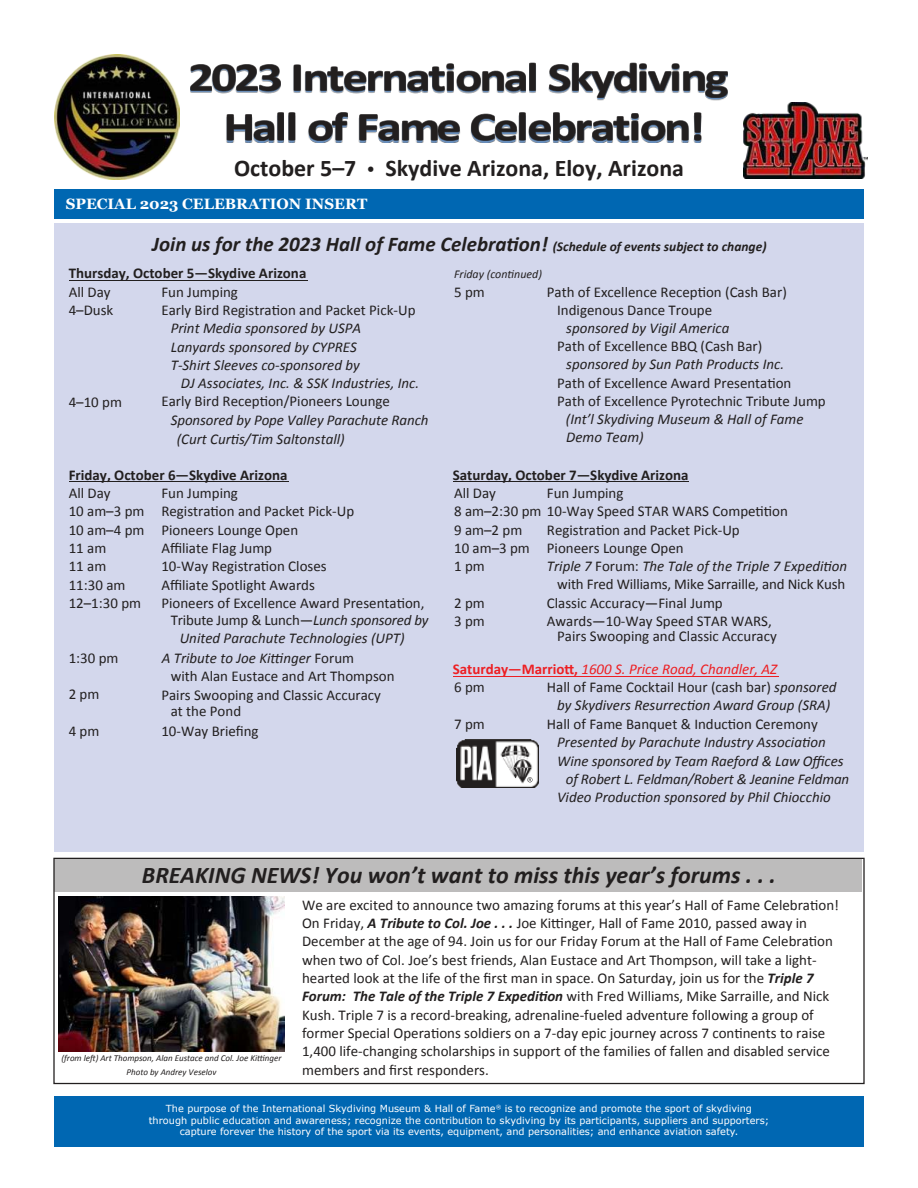
<style>
.page{position:relative;width:918px;height:1188px;background:#fff}
.page>*{position:absolute;margin:0;border:0;box-sizing:border-box;transform-origin:0 0}
.t1{font:italic 700 24px "Calibri";color:#221f1f}
.t2{font:700 24px "Calibri";color:#221f1f}
.t3{font:italic 700 21px "Calibri";color:#221f1f}
.t4{font:15px/18.3px "Calibri";color:#221f1f}
.t5{font:italic 15px/18px "Calibri";color:#221f1f}
.t6{font:700 15px "Calibri";color:#221f1f}
.t7{font:italic 15px/18.3px "Calibri";color:#ed1f23}
.t8{font:700 15px "Georgia";color:#fff}
.t9{font:italic 12px "Calibri";color:#221f1f}
.t10{font:9.75px/11.7px "Verdana";color:#fff;text-align:center}
.t11{font:italic 9px/14.4px "Calibri";color:#221f1f;text-align:center}
.s1{font-size:15px}
.s2{font-size:13.5px}
.s3{font-style:italic}
.s4{font-style:normal}
.s5{font-weight:700;font-style:normal}
.s6{font-style:normal;color:#221f1f}
.s7{font-weight:700;font-style:italic}
</style>
<div class="page">
<div style="left:54px;top:1096px;width:810px;height:51px;background:#0067b2"></div>
<div style="left:54px;top:224px;width:810px;height:628px;background:#d3d7ec"></div>
<img style="left:190px;top:65px;width:535px;height:77px">
<svg style="left:190px;top:64px;width:91px;height:27px"></svg>
<svg style="left:294px;top:63px;width:242px;height:28px"></svg>
<svg style="left:549px;top:63px;width:179px;height:35px"></svg>
<svg style="left:227px;top:112px;width:68px;height:29px"></svg>
<svg style="left:309px;top:112px;width:39px;height:29px"></svg>
<svg style="left:359px;top:114px;width:101px;height:27px"></svg>
<svg style="left:471px;top:112px;width:217px;height:29px"></svg>
<svg style="left:694px;top:113px;width:7px;height:28px"></svg>
<hr style="left:69px;top:280px;width:238px;height:1px;background:#221f1f">
<hr style="left:69px;top:481px;width:220px;height:1px;background:#221f1f">
<hr style="left:453px;top:481px;width:235px;height:1px;background:#221f1f">
<hr style="left:453px;top:676px;width:325px;height:1px;background:#ed1f23">
<div style="left:55px;top:858px;width:807px;height:34px;background:#bdbcbc"></div>
<div style="left:54px;top:189px;width:810px;height:30px;background:#0067b2"></div>
<div style="left:53px;top:858px;width:812px;height:226px;border:1px solid #221f1f"></div>
<img style="left:54px;top:54px;width:125px;height:125px">
<img style="left:456px;top:740px;width:82px;height:48px">
<svg style="left:527px;top:777px;width:5px;height:5px"></svg>
<img style="left:58px;top:897px;width:227px;height:155px">
<img style="left:743px;top:102px;width:125px;height:76px">
<h1 class="t2" style="left:234px;top:160px;width:452px">October 5–7 <span class="s1">ï</span> Skydive Arizona, Eloy, Arizona</h1>
<p class="t8" style="left:66px;top:198px;width:303px">SPECIAL 2023 CELEBRATION INSERT</p>
<h2 class="t3" style="left:152px;top:231px;width:616px">Join us for the 2023 Hall of Fame Celebration! <span class="s2">(Schedule of events subject to change)</span></h2>
<p class="t6" style="left:69px;top:268px;width:239px">Thursday, October 5—Skydive Arizona</p>
<p class="t4" style="left:69px;top:284px;width:43px">All Day</p>
<p class="t4" style="left:161px;top:284px;width:78px">Fun Jumping</p>
<p class="t4" style="left:547px;top:282px;width:241px">Path of Excellence Reception (Cash Bar)</p>
<p class="t4" style="left:69px;top:300px;width:46px">4–Dusk</p>
<p class="t4" style="left:161px;top:300px;width:256px">Early Bird Registration and Packet Pick-Up</p>
<p class="t5" style="left:171px;top:320px;width:192px">Print Media sponsored by USPA</p>
<p class="t5" style="left:171px;top:339px;width:188px">Lanyards sponsored by CYPRES</p>
<p class="t5" style="left:171px;top:357px;width:191px">T-Shirt Sleeves co-sponsored by</p>
<p class="t5" style="left:181px;top:375px;width:240px">DJ Associates, Inc. &amp; SSK Industries, Inc.</p>
<p class="t9" style="left:454px;top:267px;width:89px">Friday (continued)</p>
<p class="t4" style="left:454px;top:284px;width:32px">5 pm</p>
<p class="t4" style="left:557px;top:300px;width:156px">Indigenous Dance Troupe</p>
<p class="t5" style="left:566px;top:318px;width:165px">sponsored by Vigil America</p>
<p class="t4" style="left:557px;top:336px;width:207px">Path of Excellence BBQ (Cash Bar)</p>
<p class="t5" style="left:566px;top:356px;width:220px">sponsored by Sun Path Products Inc.</p>
<p class="t4" style="left:557px;top:391px;width:270px">Path of Excellence Pyrotechnic Tribute Jump</p>
<p class="t5" style="left:566px;top:409px;width:239px">(Int’l Skydiving Museum &amp; Hall of Fame<br>Demo Team)</p>
<p class="t6" style="left:453px;top:470px;width:237px">Saturday, October 7—Skydive Arizona</p>
<p class="t4" style="left:454px;top:503px;width:335px">8 am–2:30 pm 10-Way Speed STAR WARS Competition</p>
<p class="t4" style="left:557px;top:373px;width:236px">Path of Excellence Award Presentation</p>
<p class="t4" style="left:161px;top:392px;width:230px">Early Bird Reception/Pioneers Lounge</p>
<p class="t4" style="left:69px;top:394px;width:55px">4–10 pm</p>
<p class="t5" style="left:171px;top:412px;width:259px">Sponsored by Pope Valley Parachute Ranch</p>
<p class="t5" style="left:177px;top:429px;width:169px">(Curt Curtis/Tim Saltonstall)</p>
<p class="t6" style="left:69px;top:470px;width:220px">Friday, October 6—Skydive Arizona</p>
<p class="t4" style="left:69px;top:485px;width:43px">All Day</p>
<p class="t4" style="left:161px;top:485px;width:78px">Fun Jumping</p>
<p class="t4" style="left:454px;top:485px;width:43px">All Day</p>
<p class="t4" style="left:547px;top:485px;width:78px">Fun Jumping</p>
<p class="t4" style="left:69px;top:503px;width:287px">10 am–3 pm Registration and Packet Pick-Up<br>10 am–4 pm Pioneers Lounge Open</p>
<p class="t4" style="left:454px;top:522px;width:70px">9 am–2 pm</p>
<p class="t4" style="left:547px;top:520px;width:194px">Registration and Packet Pick-Up</p>
<p class="t4" style="left:69px;top:540px;width:39px">11 am</p>
<p class="t4" style="left:161px;top:538px;width:112px">Affiliate Flag Jump</p>
<p class="t4" style="left:454px;top:540px;width:231px">10 am–3 pm Pioneers Lounge Open</p>
<p class="t4" style="left:69px;top:559px;width:39px">11 am</p>
<p class="t4" style="left:161px;top:556px;width:167px">10-Way Registration Closes</p>
<p class="t4" style="left:69px;top:577px;width:58px">11:30 am</p>
<p class="t4" style="left:161px;top:575px;width:265px">Affiliate Spotlight Awards<br>Pioneers of Excellence Award Presentation,</p>
<p class="t4" style="left:547px;top:557px;width:302px;text-align:center"><span class="s3">Triple 7</span> Forum: <span class="s3">The Tale of the Triple 7 Expedition </span>with Fred Williams, Mike Sarraille, and Nick Kush</p>
<p class="t4" style="left:454px;top:559px;width:32px">1 pm</p>
<p class="t4" style="left:454px;top:595px;width:32px">2 pm</p>
<p class="t4" style="left:547px;top:593px;width:177px">Classic Accuracy—Final Jump</p>
<p class="t4" style="left:454px;top:613px;width:32px">3 pm</p>
<p class="t4" style="left:557px;top:613px;width:221px;line-height:15.5px;text-indent:-10px">Awards—10-Way Speed STAR WARS,<br>Pairs Swooping and Classic Accuracy</p>
<p class="t4" style="left:69px;top:595px;width:74px">12–1:30 pm</p>
<p class="t5" style="left:180px;top:612px;width:250px;text-indent:-9px"><span class="s4">Tribute Jump &amp; Lunch—</span>Lunch sponsored by<br>United Parachute Technologies (UPT)</p>
<p class="t4" style="left:69px;top:650px;width:51px">1:30 pm</p>
<p class="t5" style="left:162px;top:648px;width:194px">A Tribute to Joe Kittinger <span class="s4">Forum</span></p>
<p class="t4" style="left:171px;top:666px;width:225px">with Alan Eustace and Art Thompson</p>
<p class="t4" style="left:69px;top:686px;width:32px">2 pm</p>
<p class="t4" style="left:171px;top:686px;width:212px;line-height:16.2px;text-indent:-9px">Pairs Swooping and Classic Accuracy at the Pond</p>
<p class="t4" style="left:69px;top:723px;width:32px">4 pm</p>
<p class="t4" style="left:161px;top:721px;width:99px">10-Way Briefing</p>
<p class="t7" style="left:453px;top:661px;width:326px"><span class="s5">Saturday—Marriott,</span> 1600 S. Price Road, Chandler, AZ<br><span class="s6">6 pm</span></p>
<p class="t5" style="left:547px;top:680px;width:291px;text-align:center"><span class="s4">Hall of Fame Cocktail Hour (cash bar)</span> sponsored by Skydivers Resurrection Award Group (SRA)</p>
<p class="t4" style="left:454px;top:716px;width:32px">7 pm</p>
<p class="t4" style="left:547px;top:714px;width:272px">Hall of Fame Banquet &amp; Induction Ceremony</p>
<p class="t5" style="left:557px;top:733px;width:270px">Presented by Parachute Industry Association</p>
<p class="t5" style="left:557px;top:751px;width:288px">Wine sponsored by Team Raeford &amp; Law Offices</p>
<p class="t5" style="left:566px;top:769px;width:285px">of Robert L. Feldman/Robert &amp; Jeanine Feldman</p>
<p class="t5" style="left:557px;top:787px;width:275px">Video Production sponsored by Phil Chiocchio</p>
<h1 class="t1" style="left:142px;top:860px;width:636px">BREAKING NEWS! You won’t want to miss this year’s forums . . .</h1>
<p class="t11" style="left:61px;top:1050px;width:221px">(from left) Art Thompson, Alan Eustace and Col. Joe Kittinger<br>Photo by Andrey Veselov</p>
<p class="t4" style="left:302px;top:895px;width:538px">We are excited to announce two amazing forums at this year’s Hall of Fame Celebration!<br>On Friday, <span class="s7">A Tribute to Col. Joe . . .</span> Joe Kittinger, Hall of Fame 2010, passed away in December at the age of 94. Join us for our Friday Forum at the Hall of Fame Celebration when two of Col. Joe’s best friends, Alan Eustace and Art Thompson, will take a light&shy;hearted look at the life of the first man in space. On Saturday, join us for the <span class="s7">Triple 7<br>Forum: The Tale of the Triple 7 Expedition</span> with Fred Williams, Mike Sarraille, and Nick Kush. Triple 7 is a record-breaking, adrenaline-fueled adventure following a group of former Special Operations soldiers on a 7-day epic journey across 7 continents to raise 1,400 life-changing scholarships in support of the families of fallen and disabled service members and first responders.</p>
<p class="t10" style="left:149px;top:1103px;width:622px">The purpose of the International Skydiving Museum &amp; Hall of Fame<sup>®</sup> is to recognize and promote the sport of skydiving through public education and awareness; recognize the contribution to skydiving by its participants, suppliers and supporters; capture forever the history of the sport via its events, equipment, and personalities; and enhance aviation safety.</p>
</div>
